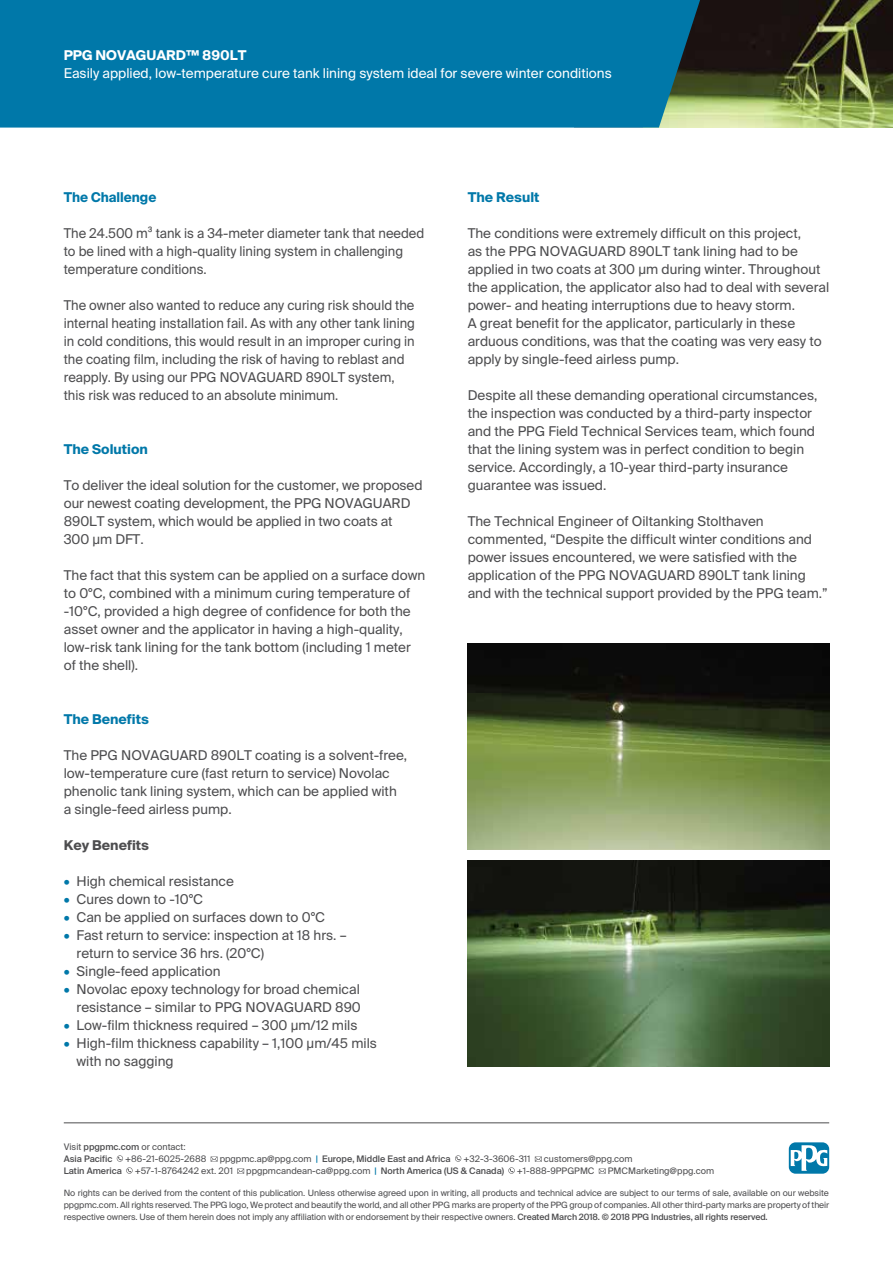
<style>
.page{position:relative;width:893px;height:1263px;background:#fff}
.page>*{position:absolute;margin:0;border:0;box-sizing:border-box;transform-origin:0 0}
.t1{font:13.5px/18px "Suisse Intl";color:#4d4d4f}
.t2{font:13.5px/18px "Suisse Intl";color:#4d4d4f;scale:.96 1}
.t3{font:13.5px "Suisse Intl";color:#fff}
.t4{font:700 13.5px "Suisse Intl";color:#0078a9}
.t5{font:700 13.5px "Suisse Intl";color:#fff}
.t6{font:700 13.5px "Suisse Intl";color:#0078a9;scale:.96 1}
.t7{font:700 13.5px "Suisse Intl";color:#4d4d4f}
.t8{font:9px "Suisse Intl";color:#4d4d4f}
.t9{font:500 9px/12px "Suisse Intl";color:#4d4d4f}
.t10{font:8.7px/12px "Suisse Intl";letter-spacing:-.01em;color:#4d4d4f;text-align:justify}
.s1{color:#0078a9}
.s2{font-weight:400}
.s3{font-weight:500;color:#0078a9}
.s4{font-weight:500}
</style>
<div class="page">
<img style="left:700px;top:0;width:193px;height:128px">
<svg style="left:211px;top:1156px;width:7px;height:6px"></svg>
<svg style="left:455px;top:1155px;width:6px;height:7px"></svg>
<svg style="left:535px;top:1156px;width:7px;height:6px"></svg>
<svg style="left:117px;top:1155px;width:16px;height:19px"></svg>
<svg style="left:237px;top:1168px;width:7px;height:6px"></svg>
<svg style="left:508px;top:1167px;width:7px;height:7px"></svg>
<svg style="left:599px;top:1168px;width:7px;height:6px"></svg>
<hr style="left:64px;top:1122px;width:765px;height:1px;background:#4d4d4f">
<div style="left:0;top:0;width:700px;height:128px;background:#0078a9"></div>
<svg style="left:789px;top:1142px;width:40px;height:32px"></svg>
<svg style="left:791px;top:1144px;width:36px;height:27px"></svg>
<img style="left:468px;top:643px;width:361px;height:206px">
<img style="left:468px;top:860px;width:361px;height:206px">
<p class="t5" style="left:64px;top:47px;width:184px">PPG NOVAGUARD™ 890LT</p>
<p class="t3" style="left:64px;top:65px;width:549px">Easily applied, low-temperature cure tank lining system ideal for severe winter conditions</p>
<p class="t6" style="left:64px;top:189px;width:98px">The Challenge</p>
<p class="t2" style="left:64px;top:224px;width:377px">The 24.500 m³ tank is a 34-meter diameter tank that needed to be lined with a high-quality lining system in challenging temperature conditions.</p>
<p class="t2" style="left:64px;top:296px;width:367px">The owner also wanted to reduce any curing risk should the internal heating installation fail. As with any other tank lining in cold conditions, this would result in an improper curing in the coating film, including the risk of having to reblast and reapply. By using our PPG NOVAGUARD 890LT system, this risk was reduced to an absolute minimum.</p>
<p class="t4" style="left:64px;top:441px;width:86px">The Solution</p>
<p class="t1" style="left:64px;top:476px;width:360px">To deliver the ideal solution for the customer, we proposed our newest coating development, the PPG NOVAGUARD 890LT system, which would be applied in two coats at<br>300 µm DFT.</p>
<p class="t1" style="left:64px;top:566px;width:363px">The fact that this system can be applied on a surface down to 0°C, combined with a minimum curing temperature of -10°C, provided a high degree of confidence for both the asset owner and the applicator in having a high-quality, low-risk tank lining for the tank bottom (including 1 meter of the shell).</p>
<p class="t4" style="left:64px;top:711px;width:87px">The Benefits</p>
<p class="t1" style="left:64px;top:746px;width:345px">The PPG NOVAGUARD 890LT coating is a solvent-free, low-temperature cure (fast return to service) Novolac phenolic tank lining system, which can be applied with a single-feed airless pump.</p>
<p class="t7" style="left:64px;top:837px;width:87px">Key Benefits</p>
<p class="t1" style="left:64px;top:872px;width:172px"><span class="s1">•</span> High chemical resistance</p>
<p class="t1" style="left:64px;top:890px;width:141px"><span class="s1">•</span> Cures down to -10°C</p>
<p class="t1" style="left:64px;top:908px;width:263px"><span class="s1">•</span> Can be applied on surfaces down to 0°C</p>
<p class="t1" style="left:77px;top:926px;width:272px;text-indent:-13px"><span class="s1">•</span> Fast return to service: inspection at 18 hrs. – return to service 36 hrs. (20°C)</p>
<p class="t1" style="left:64px;top:962px;width:158px"><span class="s1">•</span> Single-feed application</p>
<p class="t1" style="left:64px;top:980px;width:299px;text-align:right"><span class="s1">•</span> Novolac epoxy technology for broad chemical resistance – similar to PPG NOVAGUARD 890</p>
<p class="t1" style="left:64px;top:1016px;width:295px"><span class="s1">•</span> Low-film thickness required – 300 µm/12 mils</p>
<p class="t1" style="left:77px;top:1034px;width:302px;text-indent:-13px"><span class="s1">•</span> High-film thickness capability – 1,100 µm/45 mils with no sagging</p>
<p class="t4" style="left:468px;top:189px;width:73px">The Result</p>
<p class="t1" style="left:468px;top:224px;width:363px">The conditions were extremely difficult on this project,<br>as the PPG NOVAGUARD 890LT tank lining had to be applied in two coats at 300 µm during winter. Throughout the application, the applicator also had to deal with several power- and heating interruptions due to heavy storm.<br>A great benefit for the applicator, particularly in these arduous conditions, was that the coating was very easy to apply by single-feed airless pump.</p>
<p class="t1" style="left:468px;top:386px;width:351px">Despite all these demanding operational circumstances, the inspection was conducted by a third-party inspector and the PPG Field Technical Services team, which found that the lining system was in perfect condition to begin service. Accordingly, a 10-year third-party insurance guarantee was issued.</p>
<p class="t1" style="left:468px;top:512px;width:361px">The Technical Engineer of Oiltanking Stolthaven commented, “Despite the difficult winter conditions and power issues encountered, we were satisfied with the application of the PPG NOVAGUARD 890LT tank lining and with the technical support provided by the PPG team.”</p>
<p class="t9" style="left:64px;top:1140px;width:123px"><span class="s2">Visit</span> ppgpmc.com <span class="s2">or contact:<br></span>Asia Pacific</p>
<p class="t8" style="left:125px;top:1153px;width:83px">+86-21-6025-2688</p>
<p class="t9" style="left:220px;top:1152px;width:233px"><span class="s2">ppgpmc.ap@ppg.com</span> <span class="s1">|</span> Europe, Middle East and Africa</p>
<p class="t8" style="left:463px;top:1153px;width:69px">+32-3-3606-311</p>
<p class="t8" style="left:544px;top:1153px;width:90px">customers@ppg.com</p>
<p class="t9" style="left:64px;top:1164px;width:60px">Latin America</p>
<p class="t8" style="left:135px;top:1165px;width:100px">+57-1-8764242 ext. 201</p>
<p class="t8" style="left:246px;top:1165px;width:259px">ppgpmcandean-ca@ppg.com <span class="s3">|</span> <span class="s4">North America (US &amp; Canada)</span></p>
<p class="t8" style="left:517px;top:1165px;width:79px">+1-888-9PPGPMC</p>
<p class="t8" style="left:608px;top:1165px;width:108px">PMCMarketing@ppg.com</p>
<p class="t10" style="left:64px;top:1187px;width:767px">No rights can be derived from the content of this publication. Unless otherwise agreed upon in writing, all products and technical advice are subject to our terms of sale, available on our website ppgpmc.com. All rights reserved. The PPG logo, We protect and beautify the world, and all other PPG marks are property of the PPG group of companies. All other third-party marks are property of their respective owners. Use of them herein does not imply any affiliation with or endorsement by their respective owners. <span class="s4">Created March 2018. © 2018 PPG Industries, all rights reserved.</span></p>
</div>
